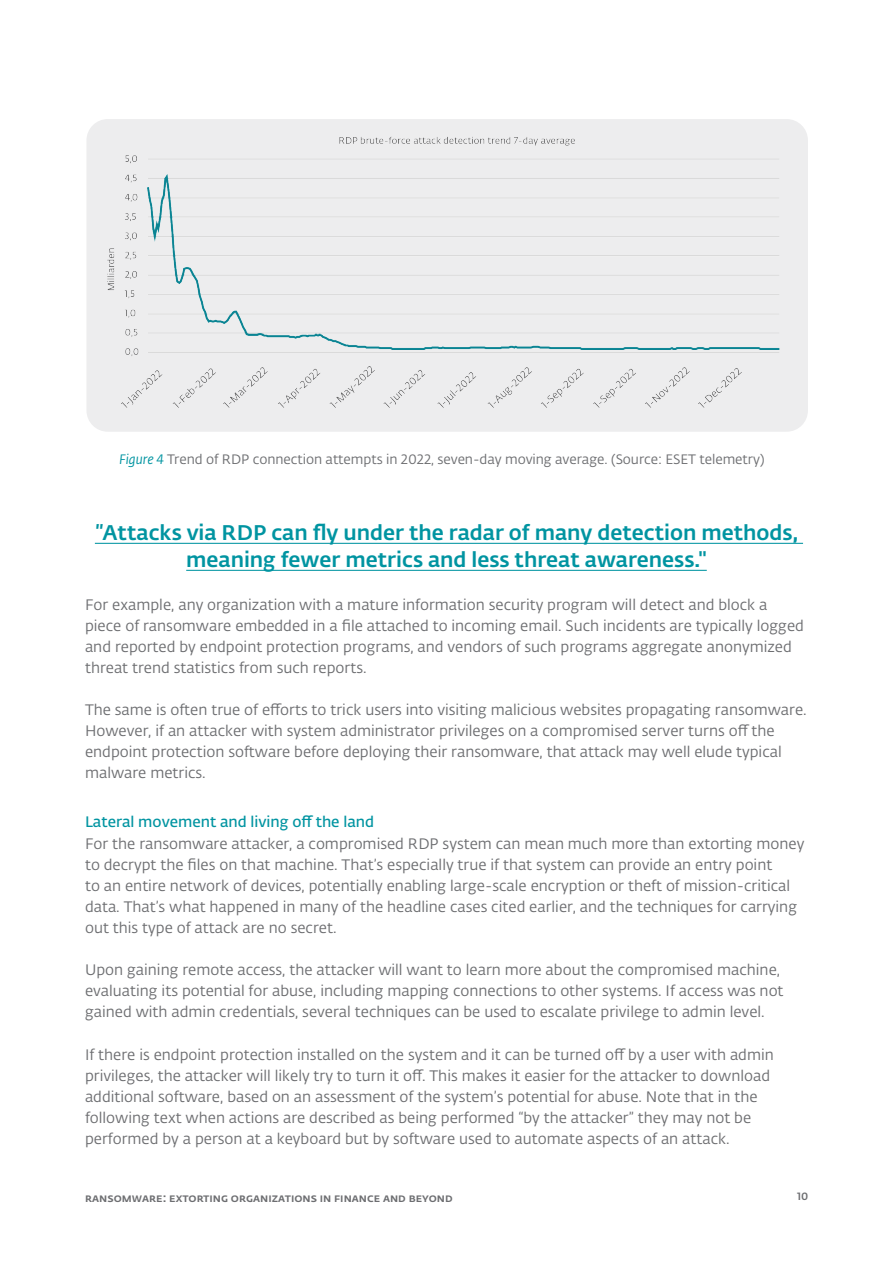
<style>
.page{position:relative;width:893px;height:1263px;background:#fff}
.page>*{position:absolute;margin:0;border:0;box-sizing:border-box;transform-origin:0 0}
.t1{font:21px/27px "Fedra Sans Alt Pro Med LF";color:#0094a1;text-align:center}
.t2{font:15px/21px "Fedra Sans Alt Pro Book LF";color:#6d6e71}
.t3{font:15px "Fedra Sans Alt Pro Demi LF";color:#0094a1}
.t4{font:13.5px "Fedra Sans Alt Pro Book LF";letter-spacing:-.005em;color:#6d6e71}
.t5{font:12px "Fedra Sans Alt Pro Med LF";color:#6d6e71}
.t6{font:10.5px "Fedra Sans Alt Pro Med LF";color:#6d6e71}
.s1{font-family:"Fedra Sans Alt Pro Book Italic LF";color:#0094a1}
.s2{font-family:"Fedra Sans Alt Pro Med Italic LF"}
</style>
<div class="page">
<hr style="left:95px;top:543px;width:708px;height:1px;background:#0094a1">
<hr style="left:186px;top:570px;width:521px;height:1px;background:#0094a1">
<div style="left:87px;top:119px;width:716px;height:313px;background:#ededee"></div>
<p class="t4" style="left:119px;top:449px;width:647px"><span class="s1">Figure 4</span> Trend of RDP connection attempts in 2022, seven-day moving average. (Source: ESET telemetry)</p>
<h1 class="t1" style="left:95px;top:518px;width:705px"><span class="s2">"</span>Attacks via RDP can fly under the radar of many detection methods, meaning fewer metrics and less threat awareness."</h1>
<p class="t2" style="left:85px;top:593px;width:720px">For example, any organization with a mature information security program will detect and block a piece of ransomware embedded in a file attached to incoming email. Such incidents are typically logged and reported by endpoint protection programs, and vendors of such programs aggregate anonymized threat trend statistics from such reports.</p>
<p class="t2" style="left:85px;top:699px;width:721px">The same is often true of efforts to trick users into visiting malicious websites propagating ransomware.<br>However, if an attacker with system administrator privileges on a compromised server turns off the endpoint protection software before deploying their ransomware, that attack may well elude typical malware metrics.</p>
<p class="t3" style="left:85px;top:811px;width:291px">Lateral movement and living off the land</p>
<p class="t2" style="left:85px;top:833px;width:721px">For the ransomware attacker, a compromised RDP system can mean much more than extorting money to decrypt the files on that machine. That’s especially true if that system can provide an entry point<br>to an entire network of devices, potentially enabling large-scale encryption or theft of mission-critical data. That’s what happened in many of the headline cases cited earlier, and the techniques for carrying out this type of attack are no secret.</p>
<p class="t2" style="left:85px;top:959px;width:700px">Upon gaining remote access, the attacker will want to learn more about the compromised machine, evaluating its potential for abuse, including mapping connections to other systems. If access was not gained with admin credentials, several techniques can be used to escalate privilege to admin level.</p>
<p class="t2" style="left:85px;top:1043px;width:690px">If there is endpoint protection installed on the system and it can be turned off by a user with admin privileges, the attacker will likely try to turn it off. This makes it easier for the attacker to download additional software, based on an assessment of the system’s potential for abuse. Note that in the following text when actions are described as being performed “by the attacker” they may not be performed by a person at a keyboard but by software used to automate aspects of an attack.</p>
<p class="t5" style="left:85px;top:1189px;width:369px">ransomware: extorting organizations in finance and beyond</p>
<p class="t6" style="left:797px;top:1189px;width:13px">10</p>
</div>
